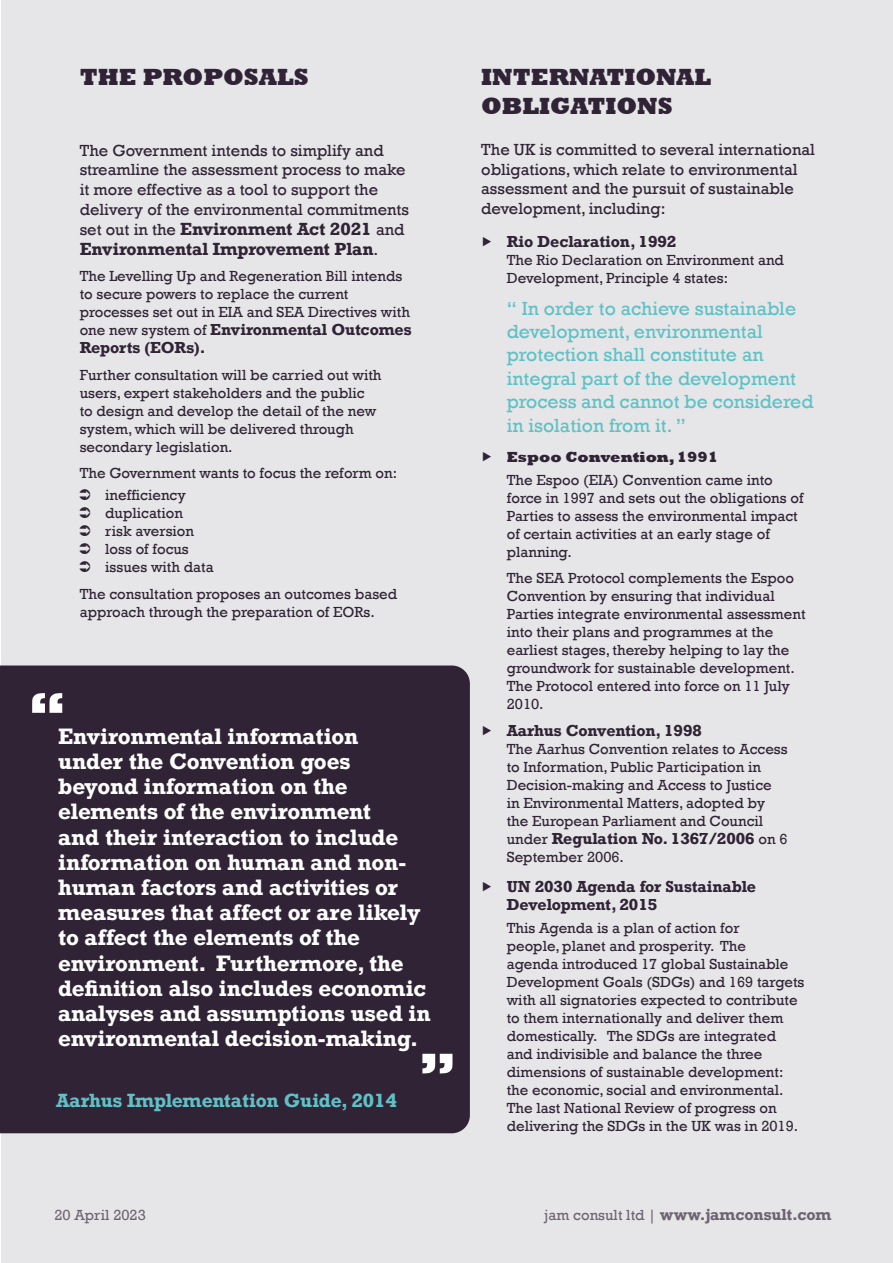
<style>
.page{position:relative;width:893px;height:1263px;background:#fff}
.page>*{position:absolute;margin:0;border:0;box-sizing:border-box;transform-origin:0 0}
.t1{font:800 52.5px "Rockwell";color:#fff}
.t2{font:800 24px/28.8px "Rockwell";color:#302335}
.t3{font:700 21px/25.2px "Rockwell";letter-spacing:-.01em;color:#fff}
.t4{font:19.5px/23.4px "Rockwell";color:#5fc1c5}
.t5{font:700 18px "Rockwell";letter-spacing:-.01em;color:#5fc1c5}
.t6{font:16.5px/19.8px "Rockwell";color:#302335}
.t7{font:15px/18px "Rockwell";color:#302335}
.t8{font:700 15px/18px "Rockwell";letter-spacing:-.01em;color:#302335}
.t9{font:700 15px "Rockwell";color:#6d6472}
.t10{font:800 15px "Rockwell";color:#302335}
.t11{font:15px "Rockwell";color:#6d6472}
.s1{font-weight:700}
.s2{font-weight:400}
</style>
<div class="page">
<div style="left:1px;top:0;width:892px;height:1263px;background:#e6e6e8"></div>
<div style="left:0;top:665px;width:470px;height:468px;background:#302335"></div>
<p class="t2" style="left:80px;top:63px;width:231px">THE PROPOSALS</p>
<p class="t6" style="left:80px;top:140px;width:331px">The Government intends to simplify and streamline the assessment process to make it more effective as a tool to support the delivery of the environmental commitments set out in the <span class="s1">Environment Act 2021</span> and <span class="s1">Environmental Improvement Plan</span>.</p>
<p class="t7" style="left:80px;top:267px;width:333px">The Levelling Up and Regeneration Bill intends to secure powers to replace the current processes set out in EIA and SEA Directives with one new system of <span class="s1">Environmental Outcomes Reports (EORs).</span></p>
<p class="t7" style="left:80px;top:366px;width:303px">Further consultation will be carried out with users, expert stakeholders and the public to design and develop the detail of the new system, which will be delivered through secondary legislation.</p>
<p class="t7" style="left:80px;top:464px;width:319px">The Government wants to focus the reform on:</p>
<p class="t7" style="left:105px;top:487px;width:82px">inefficiency</p>
<p class="t7" style="left:105px;top:505px;width:79px">duplication</p>
<p class="t7" style="left:105px;top:523px;width:90px">risk aversion</p>
<p class="t7" style="left:105px;top:541px;width:85px">loss of focus</p>
<p class="t7" style="left:105px;top:559px;width:110px">issues with data</p>
<p class="t7" style="left:80px;top:585px;width:319px">The consultation proposes an outcomes based approach through the preparation of EORs.</p>
<h1 class="t1" style="left:28px;top:681px;width:39px">“</h1>
<p class="t3" style="left:58px;top:723px;width:374px">Environmental information<br>under the Convention goes beyond information on the elements of the environment<br>and their interaction to include information on human and non&shy;human factors and activities or measures that affect or are likely to affect the elements of the environment. Furthermore, the definition also includes economic analyses and assumptions used in environmental decision-making.</p>
<p class="t5" style="left:56px;top:1089px;width:342px">Aarhus Implementation Guide, 2014</p>
<h1 class="t1" style="left:419px;top:1041px;width:39px">”</h1>
<p class="t2" style="left:481px;top:63px;width:232px">INTERNATIONAL<br>OBLIGATIONS</p>
<p class="t6" style="left:481px;top:140px;width:335px">The UK is committed to several international obligations, which relate to environmental assessment and the pursuit of sustainable development, including:</p>
<p class="t8" style="left:507px;top:232px;width:171px">Rio Declaration, 1992</p>
<p class="t7" style="left:507px;top:251px;width:279px">The Rio Declaration on Environment and<br>Development, Principle 4 states:</p>
<p class="t4" style="left:507px;top:297px;width:308px">“ In order to achieve sustainable development, environmental protection shall constitute an integral part of the development process and cannot be considered in isolation from it. ”</p>
<p class="t10" style="left:507px;top:449px;width:213px">Espoo Convention, 1991</p>
<p class="t7" style="left:507px;top:471px;width:298px">The Espoo (EIA) Convention came into force in 1997 and sets out the obligations of Parties to assess the environmental impact of certain activities at an early stage of planning.</p>
<p class="t7" style="left:507px;top:569px;width:300px">The SEA Protocol complements the Espoo Convention by ensuring that individual Parties integrate environmental assessment into their plans and programmes at the earliest stages, thereby helping to lay the groundwork for sustainable development.<br>The Protocol entered into force on 11 July 2010.</p>
<p class="t8" style="left:507px;top:721px;width:197px">Aarhus Convention, 1998</p>
<p class="t7" style="left:507px;top:740px;width:282px">The Aarhus Convention relates to Access to Information, Public Participation in Decision-making and Access to Justice in Environmental Matters, adopted by the European Parliament and Council under <span class="s1">Regulation No. 1367/2006</span> on 6<br>September 2006.</p>
<p class="t8" style="left:507px;top:878px;width:251px">UN 2030 Agenda for Sustainable<br>Development, 2015</p>
<p class="t7" style="left:507px;top:919px;width:299px">This Agenda is a plan of action for<br>people, planet and prosperity. The<br>agenda introduced 17 global Sustainable Development Goals (SDGs) and 169 targets with all signatories expected to contribute to them internationally and deliver them domestically. The SDGs are integrated and indivisible and balance the three dimensions of sustainable development: the economic, social and environmental.<br>The last National Review of progress on delivering the SDGs in the UK was in 2019.</p>
<p class="t11" style="left:54px;top:1206px;width:93px">20 April 2023</p>
<p class="t9" style="left:544px;top:1205px;width:289px"><span class="s2">jam consult ltd |</span> www.jamconsult.com</p>
</div>
